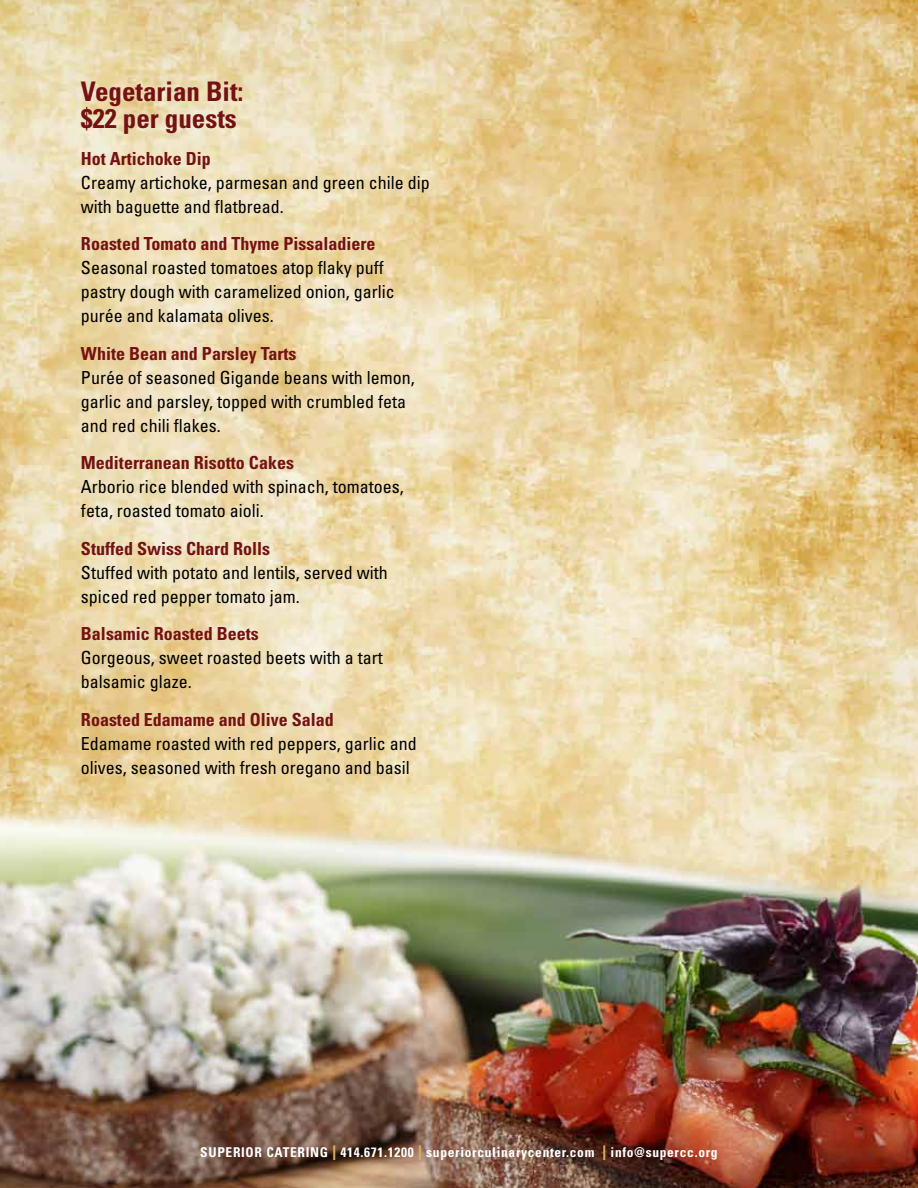
<style>
.page{position:relative;width:918px;height:1188px;background:#fff}
.page>*{position:absolute;margin:0;border:0;box-sizing:border-box;transform-origin:0 0}
.t1{font:700 condensed 27px/27px "Univers LT Std";color:#741113}
.t2{font:condensed 18px/24px "Univers LT Std";color:#000}
.t3{font:700 condensed 18px "Univers LT Std";color:#741113}
.t4{font:700 condensed 13.5px "Univers LT Std";letter-spacing:.05em;color:#fff}
.s1{font-size:20.25px;color:#dbae5a}
</style>
<div class="page">
<img style="left:0;top:0;width:918px;height:1188px">
<h1 class="t1" style="left:81px;top:77px;width:164px">Vegetarian Bit: $22 per guests</h1>
<p class="t3" style="left:81px;top:148px;width:131px">Hot Artichoke Dip</p>
<p class="t2" style="left:81px;top:170px;width:350px">Creamy artichoke, parmesan and green chile dip with baguette and flatbread.</p>
<p class="t3" style="left:81px;top:233px;width:296px">Roasted Tomato and Thyme Pissaladiere</p>
<p class="t2" style="left:81px;top:256px;width:315px">Seasonal roasted tomatoes atop flaky puff pastry dough with caramelized onion, garlic purée and kalamata olives.</p>
<p class="t3" style="left:81px;top:343px;width:217px">White Bean and Parsley Tarts</p>
<p class="t2" style="left:81px;top:365px;width:335px">Purée of seasoned Gigande beans with lemon, garlic and parsley, topped with crumbled feta and red chili flakes.</p>
<p class="t3" style="left:81px;top:452px;width:214px">Mediterranean Risotto Cakes</p>
<p class="t2" style="left:81px;top:475px;width:324px">Arborio rice blended with spinach, tomatoes, feta, roasted tomato aioli.</p>
<p class="t3" style="left:81px;top:537px;width:191px">Stuffed Swiss Chard Rolls</p>
<p class="t2" style="left:81px;top:560px;width:308px">Stuffed with potato and lentils, served with spiced red pepper tomato jam.</p>
<p class="t3" style="left:81px;top:623px;width:179px">Balsamic Roasted Beets</p>
<p class="t2" style="left:81px;top:646px;width:303px">Gorgeous, sweet roasted beets with a tart balsamic glaze.</p>
<p class="t3" style="left:81px;top:708px;width:254px">Roasted Edamame and Olive Salad</p>
<p class="t2" style="left:81px;top:731px;width:337px">Edamame roasted with red peppers, garlic and olives, seasoned with fresh oregano and basil</p>
<p class="t4" style="left:200px;top:1144px;width:519px">SUPERIOR CATERING <span class="s1">l</span> 414.671.1200 <span class="s1">l</span> superiorculinarycenter.com <span class="s1">l</span> info@supercc.org</p>
</div>
